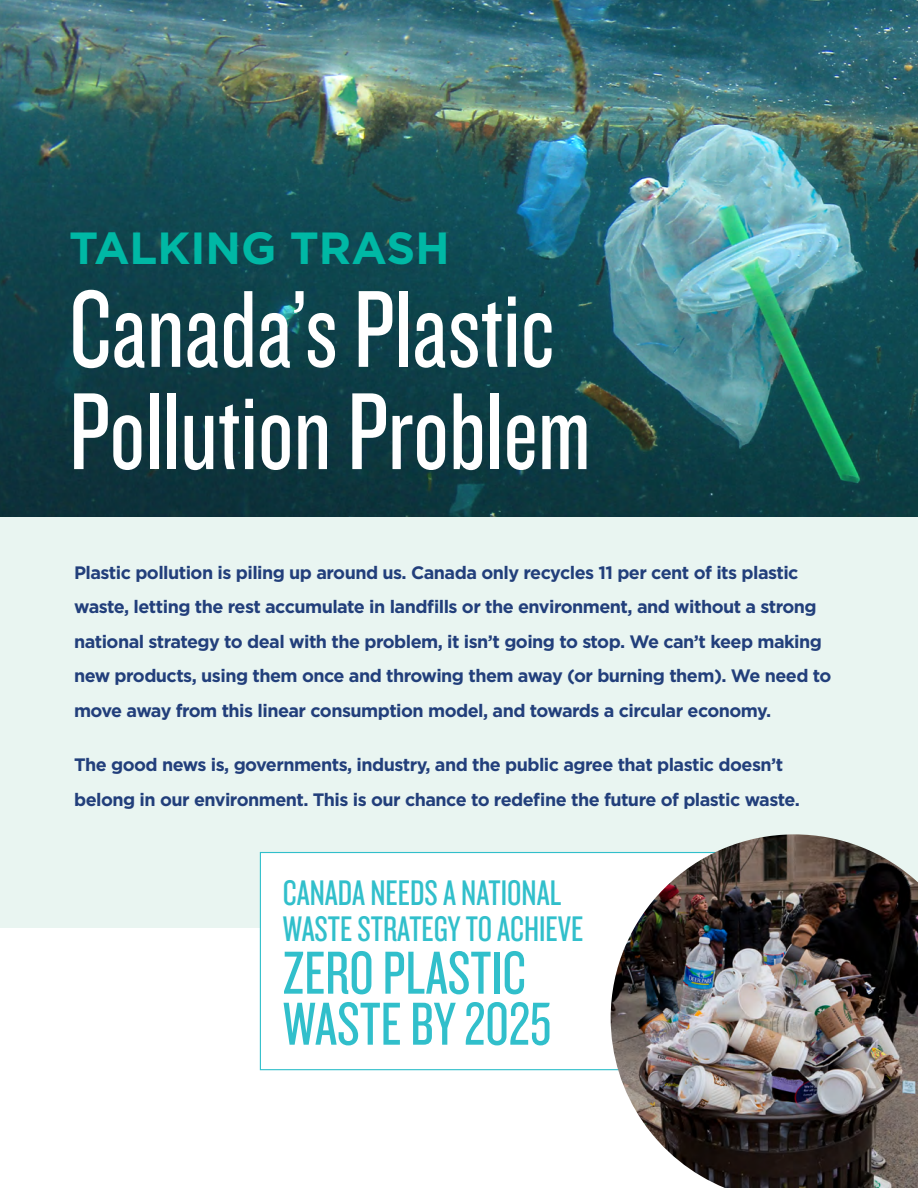
<style>
.page{position:relative;width:918px;height:1188px;background:#fff}
.page>*{position:absolute;margin:0;border:0;box-sizing:border-box;transform-origin:0 0}
.t1{font:113.7px/102.3px "Knockout HTF28 Junior Featherwt";color:#fff}
.t2{font:63px/51px "Knockout HTF28 Junior Featherwt";color:#31bfcb}
.t3{font:700 45px "Gotham";color:#00b8a5}
.t4{font:36.9px/36px "Knockout HTF28 Junior Featherwt";color:#31bfcb}
.t5{font:700 18px/34.5px "Gotham";letter-spacing:-.03em;color:#223f7b}
</style>
<div class="page">
<div style="left:0;top:431px;width:918px;height:496px;background:#e9f5f1"></div>
<div style="left:260px;top:852px;width:564px;height:218px;background:#fff;border:1px solid #31bfcb"></div>
<img style="left:611px;top:834px;width:307px;height:354px">
<img style="left:0;top:0;width:918px;height:516px">
<h3 class="t3" style="left:69px;top:221px;width:382px">TALKING TRASH</h3>
<h1 class="t1" style="left:69px;top:281px;width:523px">Canada’s Plastic<br>Pollution Problem</h1>
<p class="t5" style="left:74px;top:555px;width:759px">Plastic pollution is piling up around us. Canada only recycles 11 per cent of its plastic waste, letting the rest accumulate in landfills or the environment, and without a strong national strategy to deal with the problem, it isn’t going to stop. We can’t keep making new products, using them once and throwing them away (or burning them). We need to move away from this linear consumption model, and towards a circular economy.</p>
<p class="t5" style="left:74px;top:748px;width:727px">The good news is, governments, industry, and the public agree that plastic doesn’t belong in our environment. This is our chance to redefine the future of plastic waste.</p>
<h3 class="t4" style="left:283px;top:876px;width:302px">CANADA NEEDS A NATIONAL<br>WASTE STRATEGY TO ACHIEVE</h3>
<h2 class="t2" style="left:283px;top:949px;width:270px">ZERO PLASTIC<br>WASTE BY 2025</h2>
</div>
